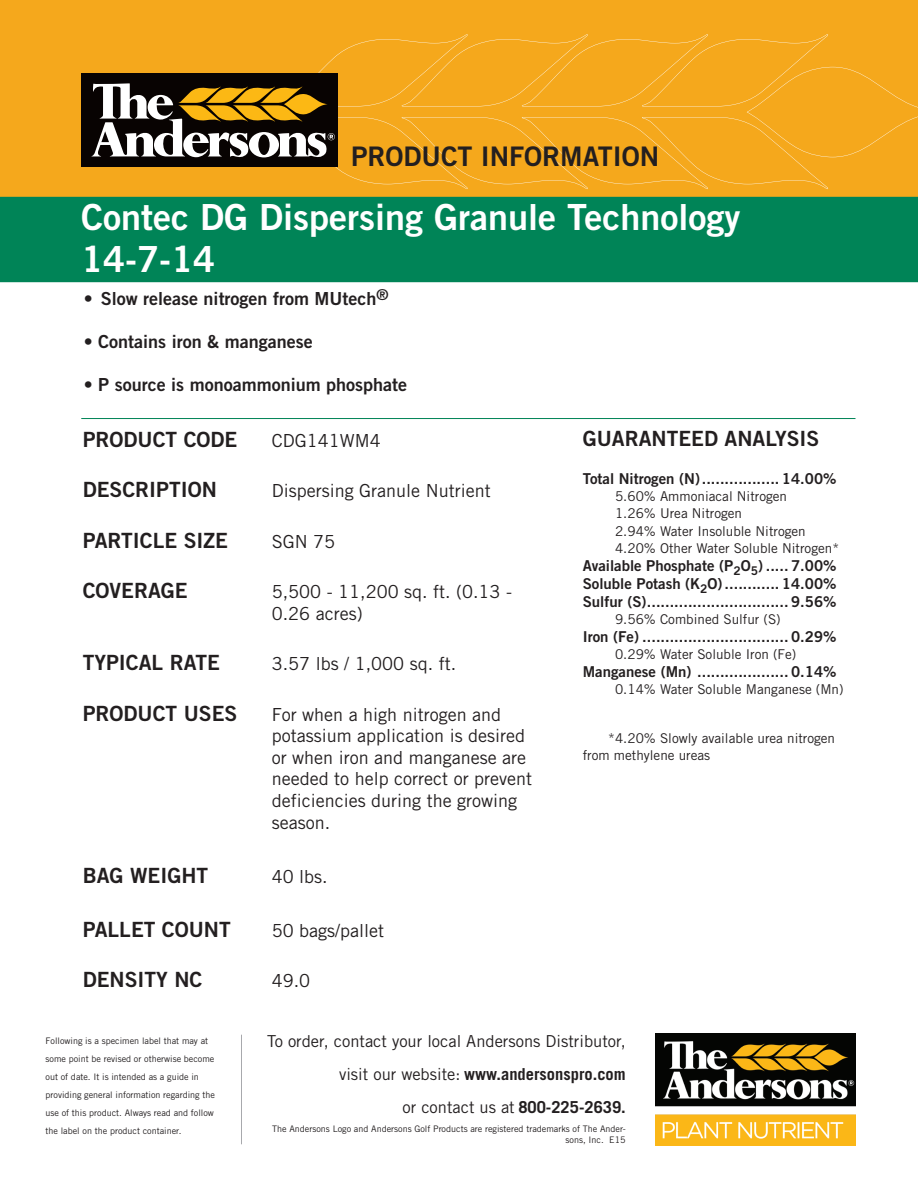
<style>
.page{position:relative;width:918px;height:1188px;background:#fff}
.page>*{position:absolute;margin:0;border:0;box-sizing:border-box;transform-origin:0 0}
.t1{font:36px/42px "Trade Gothic LT Std Bd 2";color:#fff}
.t2{font:27px "Trade Gothic LT Std Bd 2";color:#231f20}
.t3{font:21px "Trade Gothic LT Std Bd 2";color:#231f20}
.t4{font:18px/21.6px "Trade Gothic LT Std";color:#231f20}
.t5{font:18px "Trade Gothic LT Std Bd 2";color:#231f20}
.t6{font:16.5px/33px "Trade Gothic LT Std";color:#231f20;text-align:right}
.t7{font:15px/18px "Trade Gothic LT Std Bd 2";color:#231f20;text-align:justify}
.t8{font:13.5px/17.1px "Trade Gothic LT Std";color:#231f20}
.t9{font:9px/18px "Trade Gothic LT Std";color:#231f20;text-align:right}
.s1{font-weight:700}
</style>
<div class="page">
<div style="left:0;top:0;width:918px;height:198px;background:#f5a81c"></div>
<hr style="left:81px;top:418px;width:775px;height:1px;background:#008457">
<div style="left:81px;top:73px;width:256px;height:94px;background:#080302"></div>
<svg style="left:91px;top:34px;width:827px;height:155px"></svg>
<hr style="left:241px;top:1035px;width:1px;height:109px;background:#a8a9ad">
<img style="left:656px;top:1033px;width:200px;height:113px">
<div style="left:0;top:198px;width:918px;height:83px;background:#008457"></div>
<div style="left:0;top:197px;width:918px;height:85px;border:2px solid #008457"></div>
<h2 class="t2" style="left:351px;top:139px;width:310px">PRODUCT INFORMATION</h2>
<h1 class="t1" style="left:81px;top:195px;width:661px">Contec DG Dispersing Granule Technology<br>14-7-14</h1>
<h3 class="t5" style="left:84px;top:287px;width:306px">• Slow release nitrogen from MUtech<sup>®</sup></h3>
<h3 class="t5" style="left:84px;top:331px;width:230px">• Contains iron &amp; manganese</h3>
<h3 class="t5" style="left:84px;top:374px;width:325px">• P source is monoammonium phosphate</h3>
<h3 class="t3" style="left:83px;top:427px;width:156px">PRODUCT CODE</h3>
<h3 class="t4" style="left:272px;top:430px;width:110px">CDG141WM4</h3>
<h3 class="t3" style="left:83px;top:477px;width:136px">DESCRIPTION</h3>
<h3 class="t4" style="left:272px;top:480px;width:221px">Dispersing Granule Nutrient</h3>
<h3 class="t3" style="left:83px;top:527px;width:147px">PARTICLE SIZE</h3>
<h3 class="t4" style="left:272px;top:530px;width:65px">SGN 75</h3>
<h3 class="t3" style="left:83px;top:578px;width:107px">COVERAGE</h3>
<h3 class="t4" style="left:272px;top:581px;width:242px">5,500 - 11,200 sq. ft. (0.13 -<br>0.26 acres)</h3>
<h3 class="t3" style="left:83px;top:650px;width:139px">TYPICAL RATE</h3>
<h3 class="t4" style="left:272px;top:653px;width:186px">3.57 lbs / 1,000 sq. ft.</h3>
<h3 class="t3" style="left:83px;top:700px;width:156px">PRODUCT USES</h3>
<h3 class="t4" style="left:272px;top:703px;width:262px">For when a high nitrogen and potassium application is desired or when iron and manganese are needed to help correct or prevent deficiencies during the growing season.</h3>
<h3 class="t3" style="left:83px;top:862px;width:127px">BAG WEIGHT</h3>
<h3 class="t4" style="left:272px;top:865px;width:57px">40 lbs.</h3>
<h3 class="t3" style="left:83px;top:916px;width:149px">PALLET COUNT</h3>
<h3 class="t4" style="left:272px;top:919px;width:114px">50 bags/pallet</h3>
<h3 class="t3" style="left:83px;top:967px;width:121px">DENSITY NC</h3>
<h3 class="t4" style="left:272px;top:970px;width:40px">49.0</h3>
<h3 class="t3" style="left:583px;top:426px;width:238px">GUARANTEED ANALYSIS</h3>
<h3 class="t7" style="left:583px;top:470px;width:255px">Total Nitrogen (N)................. 14.00%</h3>
<h3 class="t8" style="left:615px;top:488px;width:226px">5.60% Ammoniacal Nitrogen<br>1.26% Urea Nitrogen<br>2.94% Water Insoluble Nitrogen<br>4.20% Other Water Soluble Nitrogen*</h3>
<h3 class="t7" style="left:583px;top:556px;width:255px">Available Phosphate (P<sub>2</sub>O<sub>5</sub>) ..... 7.00% Soluble Potash (K<sub>2</sub>O)............ 14.00% Sulfur (S)............................... 9.56%</h3>
<h3 class="t8" style="left:615px;top:610px;width:167px">9.56% Combined Sulfur (S)</h3>
<h3 class="t7" style="left:583px;top:627px;width:255px">Iron (Fe) ................................ 0.29%</h3>
<h3 class="t8" style="left:615px;top:645px;width:183px">0.29% Water Soluble Iron (Fe)</h3>
<h3 class="t7" style="left:583px;top:662px;width:255px">Manganese (Mn) .................... 0.14%</h3>
<h3 class="t8" style="left:615px;top:680px;width:230px">0.14% Water Soluble Manganese (Mn)</h3>
<h3 class="t8" style="left:583px;top:729px;width:254px;text-indent:26px">*4.20% Slowly available urea nitrogen from methylene ureas</h3>
<p class="t9" style="left:46px;top:1032px;width:171px;text-align:left">Following is a specimen label that may at some point be revised or otherwise become out of date. It is intended as a guide in providing general information regarding the use of this product. Always read and follow the label on the product container.</p>
<h3 class="t6" style="left:267px;top:1024px;width:360px">To order, contact your local Andersons Distributor, visit our website: <span class="s1">www.andersonspro.com<br></span>or contact us at <span class="s1">800-225-2639.</span></h3>
<p class="t9" style="left:272px;top:1123px;width:355px;line-height:10.8px">The Andersons Logo and Andersons Golf Products are registered trademarks of The Ander&shy;sons, Inc. E15</p>
</div>
